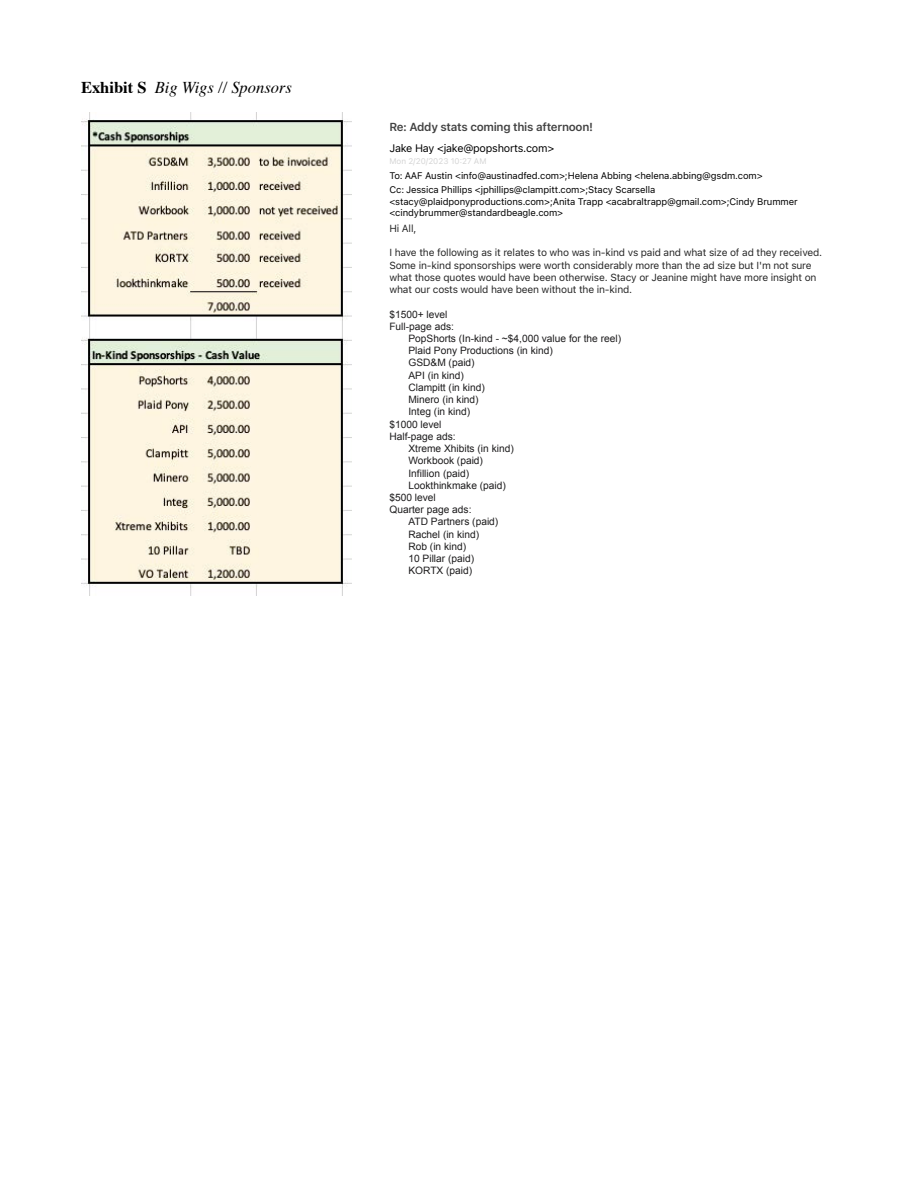
<style>
.page{position:relative;width:918px;height:1188px;background:#fff}
.page>*{position:absolute;margin:0;border:0;box-sizing:border-box;transform-origin:0 0}
.t1{font:italic 16.5px "Times";color:#000}
.t2{font:11.55px ".SFNS Regular wdth opsz 110000 GRAD wght 2580000";letter-spacing:-.025em;color:#424242}
.t3{font:10.8px ".SFNS Regular wdth opsz 110000 GRAD wght";letter-spacing:-.02em;color:#000}
.t4{font:10.2px "Arial";color:#1d1c1d}
.t5{font:10.2px/12.3px ".SFNS Regular wdth opsz 110000 GRAD wght";letter-spacing:-.015em;color:#242424}
.t6{font:9.45px/14.2px ".SFNS Regular wdth opsz 110000 GRAD wght";letter-spacing:-.01em;color:#000}
.t7{font:8.1px ".SFNS Regular wdth opsz 110000 GRAD wght";color:#d4d4d4}
.s1{font-weight:700;font-style:normal}
</style>
<div class="page">
<img style="left:81px;top:112px;width:271px;height:483px">
<p class="t1" style="left:81px;top:73px;width:212px"><span class="s1">Exhibit S</span> Big Wigs // Sponsors</p>
<p class="t2" style="left:389px;top:120px;width:205px">Re: Addy stats coming this afternoon!</p>
<p class="t3" style="left:389px;top:141px;width:166px">Jake Hay &lt;jake@popshorts.com&gt;</p>
<p class="t7" style="left:389px;top:156px;width:99px">Mon 2/20/2023 10:27 AM</p>
<p class="t6" style="left:389px;top:169px;width:375px">To: AAF Austin &lt;info@austinadfed.com&gt;;Helena Abbing &lt;helena.abbing@gsdm.com&gt;<br>Cc: Jessica Phillips &lt;jphillips@clampitt.com&gt;;Stacy Scarsella</p>
<p class="t6" style="left:389px;top:196px;width:410px;line-height:11.6px">&lt;stacy@plaidponyproductions.com&gt;;Anita Trapp &lt;acabraltrapp@gmail.com&gt;;Cindy Brummer &lt;cindybrummer@standardbeagle.com&gt;</p>
<p class="t5" style="left:389px;top:222px;width:29px">Hi All,</p>
<p class="t5" style="left:389px;top:247px;width:434px">I have the following as it relates to who was in-kind vs paid and what size of ad they received.<br>Some in-kind sponsorships were worth considerably more than the ad size but I'm not sure what those quotes would have been otherwise. Stacy or Jeanine might have more insight on what our costs would have been without the in-kind.</p>
<p class="t4" style="left:389px;top:307px;width:60px">$1500+ level</p>
<p class="t4" style="left:389px;top:320px;width:66px">Full-page ads:</p>
<p class="t4" style="left:408px;top:332px;width:214px">PopShorts (In-kind - ~$4,000 value for the reel)</p>
<p class="t4" style="left:408px;top:344px;width:146px">Plaid Pony Productions (in kind)</p>
<p class="t4" style="left:408px;top:356px;width:68px">GSD&amp;M (paid)</p>
<p class="t4" style="left:408px;top:368px;width:57px">API (in kind)</p>
<p class="t4" style="left:408px;top:381px;width:78px">Clampitt (in kind)</p>
<p class="t4" style="left:408px;top:393px;width:72px">Minero (in kind)</p>
<p class="t4" style="left:408px;top:405px;width:63px">Integ (in kind)</p>
<p class="t4" style="left:389px;top:417px;width:54px">$1000 level</p>
<p class="t4" style="left:389px;top:430px;width:68px">Half-page ads:</p>
<p class="t4" style="left:408px;top:442px;width:107px">Xtreme Xhibits (in kind)</p>
<p class="t4" style="left:408px;top:454px;width:76px">Workbook (paid)</p>
<p class="t4" style="left:408px;top:466px;width:62px">Infillion (paid)</p>
<p class="t4" style="left:408px;top:479px;width:99px">Lookthinkmake (paid)</p>
<p class="t4" style="left:389px;top:491px;width:48px">$500 level</p>
<p class="t4" style="left:389px;top:503px;width:84px">Quarter page ads:</p>
<p class="t4" style="left:408px;top:515px;width:91px">ATD Partners (paid)</p>
<p class="t4" style="left:408px;top:527px;width:72px">Rachel (in kind)</p>
<p class="t4" style="left:408px;top:540px;width:59px">Rob (in kind)</p>
<p class="t4" style="left:408px;top:552px;width:67px">10 Pillar (paid)</p>
<p class="t4" style="left:408px;top:564px;width:65px">KORTX (paid)</p>
</div>
